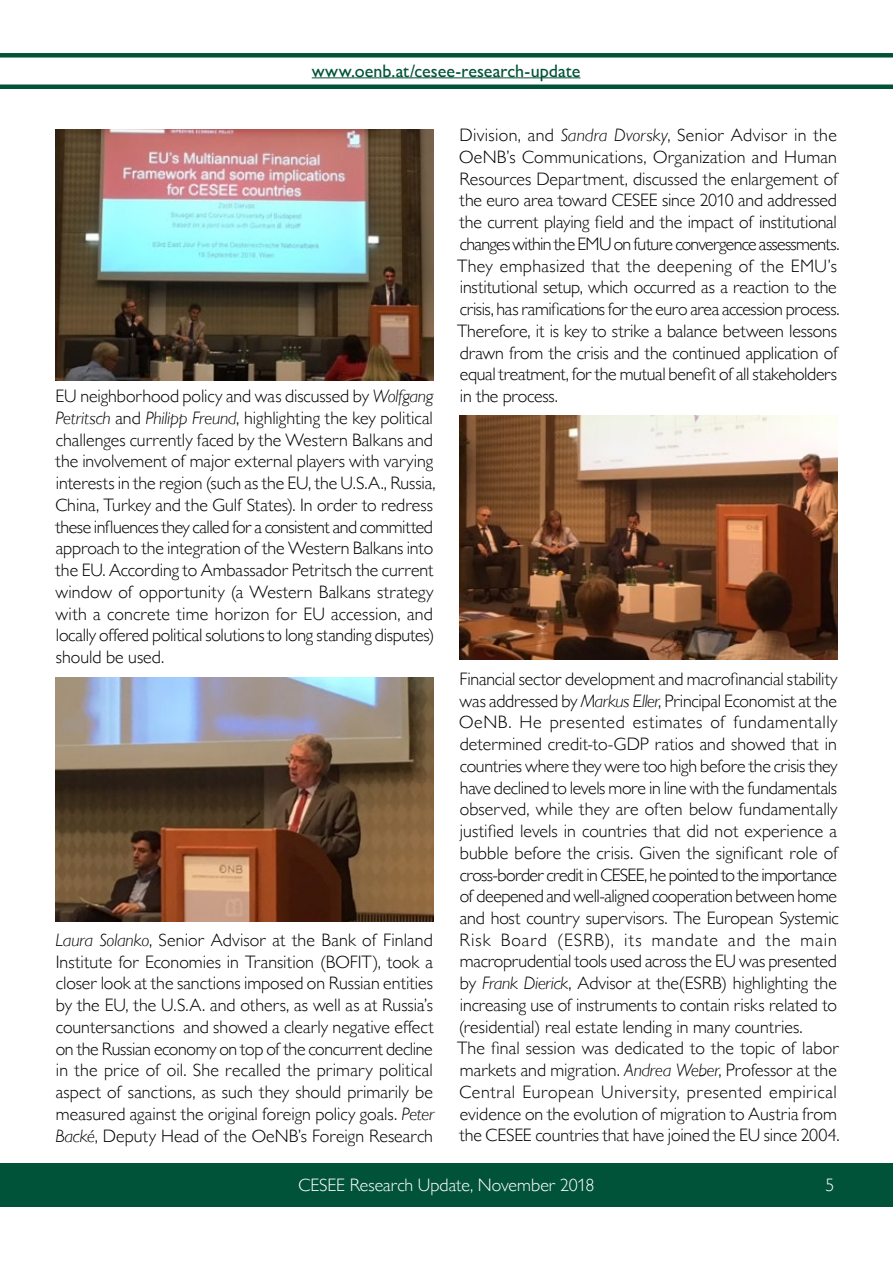
<style>
.page{position:relative;width:893px;height:1263px;background:#fff}
.page>*{position:absolute;margin:0;border:0;box-sizing:border-box;transform-origin:0 0}
.t1{font:300 18px/21.8px "Gill Sans MT Pro";letter-spacing:-.005em;color:#000}
.t2{font:500 18px "Gill Sans MT Pro";color:#005238}
.t3{font:300 18px "Gill Sans MT Pro";letter-spacing:-.005em;color:#fff}
.s1{font-style:italic}
</style>
<div class="page">
<hr style="left:312px;top:77px;width:268px;height:1px;background:#005238">
<div style="left:0;top:53px;width:893px;height:5px;background:#005238"></div>
<div style="left:0;top:84px;width:893px;height:5px;background:#005238"></div>
<div style="left:0;top:1163px;width:893px;height:44px;background:#005238"></div>
<img style="left:55px;top:129px;width:379px;height:252px">
<img style="left:459px;top:415px;width:379px;height:244px">
<img style="left:55px;top:678px;width:379px;height:244px">
<p class="t2" style="left:312px;top:60px;width:270px">www.oenb.at/cesee-research-update</p>
<p class="t1" style="left:55px;top:385px;width:382px">EU neighborhood policy and was discussed by <span class="s1">Wolfgang Petritsch</span> and <span class="s1">Philipp Freund</span>, highlighting the key political challenges currently faced by the Western Balkans and the involvement of major external players with varying interests in the region (such as the EU, the U.S.A., Russia, China, Turkey and the Gulf States). In order to redress these influences they called for a consistent and committed approach to the integration of the Western Balkans into the EU. According to Ambassador Petritsch the current window of opportunity (a Western Balkans strategy with a concrete time horizon for EU accession, and locally offered political solutions to long standing disputes) should be used.</p>
<p class="t1" style="left:55px;top:929px;width:381px;text-align:justify"><span class="s1">Laura Solanko</span>, Senior Advisor at the Bank of Finland Institute for Economies in Transition (BOFIT), took a closer look at the sanctions imposed on Russian entities by the EU, the U.S.A. and others, as well as at Russia’s countersanctions and showed a clearly negative effect on the Russian economy on top of the concurrent decline in the price of oil. She recalled the primary political aspect of sanctions, as such they should primarily be measured against the original foreign policy goals. <span class="s1">Peter Backé</span>, Deputy Head of the OeNB’s Foreign Research</p>
<p class="t1" style="left:457px;top:124px;width:384px">Division, and <span class="s1">Sandra Dvorsky</span>, Senior Advisor in the OeNB’s Communications, Organization and Human Resources Department, discussed the enlargement of the euro area toward CESEE since 2010 and addressed the current playing field and the impact of institutional changes within the EMU on future convergence assessments.<br>They emphasized that the deepening of the EMU’s institutional setup, which occurred as a reaction to the crisis, has ramifications for the euro area accession process.<br>Therefore, it is key to strike a balance between lessons drawn from the crisis and the continued application of equal treatment, for the mutual benefit of all stakeholders in the process.</p>
<p class="t1" style="left:457px;top:667px;width:384px">Financial sector development and macrofinancial stability was addressed by <span class="s1">Markus Eller</span>, Principal Economist at the OeNB. He presented estimates of fundamentally determined credit-to-GDP ratios and showed that in countries where they were too high before the crisis they have declined to levels more in line with the fundamentals observed, while they are often below fundamentally justified levels in countries that did not experience a bubble before the crisis. Given the significant role of cross-border credit in CESEE, he pointed to the importance of deepened and well-aligned cooperation between home and host country supervisors. The European Systemic Risk Board (ESRB), its mandate and the main macroprudential tools used across the EU was presented by <span class="s1">Frank Dierick</span>, Advisor at the(ESRB) highlighting the increasing use of instruments to contain risks related to (residential) real estate lending in many countries.<br>The final session was dedicated to the topic of labor markets and migration. <span class="s1">Andrea Weber</span>, Professor at the Central European University, presented empirical evidence on the evolution of migration to Austria from the CESEE countries that have joined the EU since 2004.</p>
<p class="t3" style="left:298px;top:1174px;width:298px">CESEE Research Update, November 2018</p>
<p class="t3" style="left:826px;top:1174px;width:10px">5</p>
</div>
